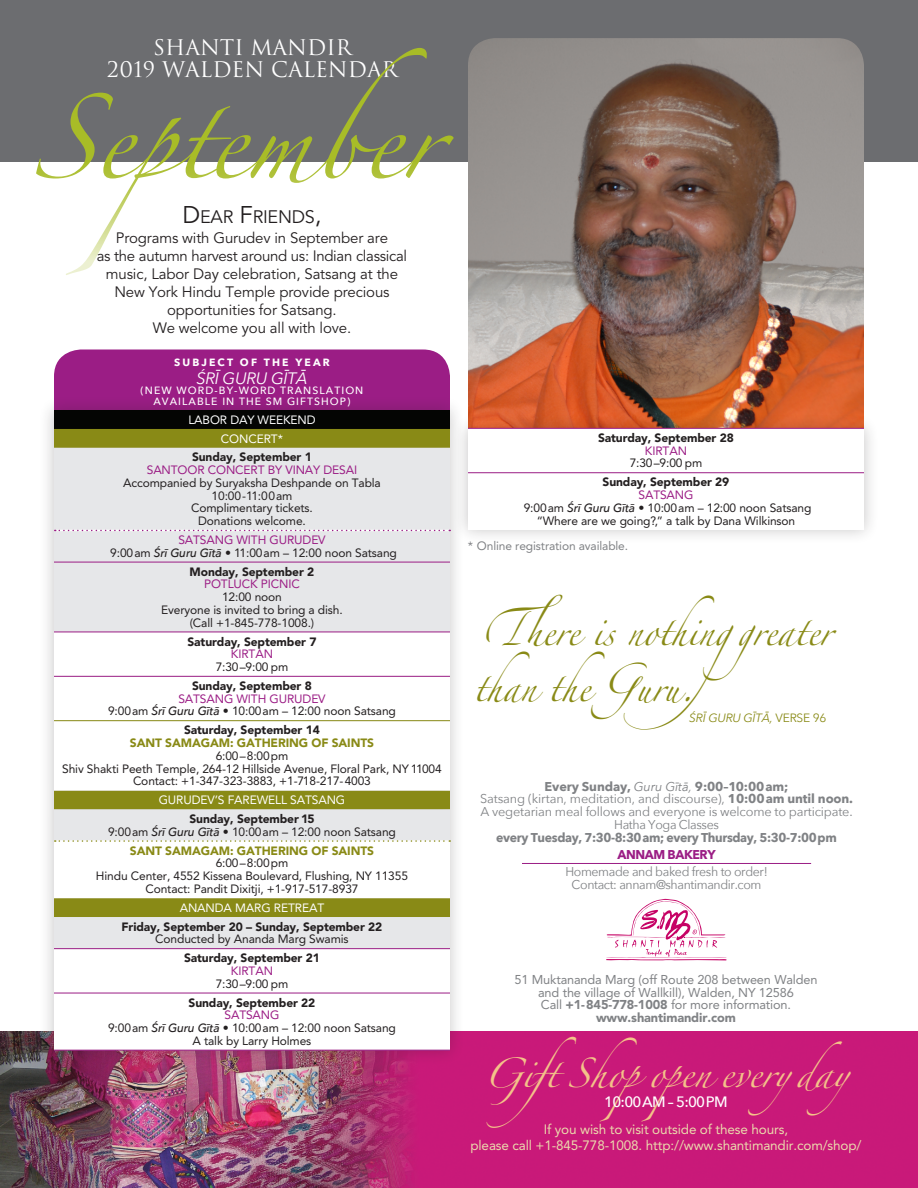
<style>
.page{position:relative;width:918px;height:1188px;background:#fff}
.page>*{position:absolute;margin:0;border:0;box-sizing:border-box;transform-origin:0 0}
.t1{font:76.5px "Zapfino";color:#a8bc27}
.t2{font:27px/55.5px "Zapfino";color:#898a16;scale:.92 1}
.t3{font:27px "Zapfino";letter-spacing:-.01em;color:#f3c289}
.t4{font:21px/22.5px "Trajan";color:#fff;text-align:center}
.t5{font:18px "Avenir";letter-spacing:-.015em;color:#231f20}
.t6{font:italic 16.5px "Avenir Next";letter-spacing:-.02em;color:#fff}
.t7{font:15px/18px "Avenir";letter-spacing:-.01em;color:#231f20;text-align:center}
.t8{font:500 15px "Avenir Next";letter-spacing:-.05em;color:#fff}
.t9{font:13.5px/16.5px "Avenir";letter-spacing:-.01em;color:#ebdaac;text-align:center}
.t10{font:12.75px/12.8px "Avenir Next";letter-spacing:-.015em;color:#808285;text-align:center}
.t11{font:12.75px/12.8px "Avenir";letter-spacing:-.01em;color:#808285;text-align:center}
.t12{font:700 12.75px "Avenir Next";letter-spacing:-.03em;color:#9b1d85}
.t13{font:12px/12.8px "Avenir";letter-spacing:-.01em;color:#231f20;text-align:center}
.t14{font:900 12px "Avenir";letter-spacing:-.01em;color:#231f20}
.t15{font:12px "Avenir";letter-spacing:-.01em;color:#fff}
.t16{font:900 12px "Avenir";letter-spacing:-.01em;color:#898a16}
.t17{font:12px "Avenir";letter-spacing:-.01em;color:#808285}
.t18{font:italic 12px "Avenir Next";letter-spacing:-.02em;color:#898a16}
.t19{font:500 10.5px "Avenir Next";letter-spacing:.1em;color:#fff}
.t20{font:700 10.5px "Avenir Next";letter-spacing:.2em;color:#fff}
.s1{font-size:24px}
.s2{color:#9b1d85}
.s3{font-family:"Avenir Next";font-weight:500;font-style:italic}
.s4{font-style:normal}
.s5{font-weight:700}
.s6{font-style:italic}
.s7{font-weight:900}
</style>
<div class="page">
<img style="left:0;top:1032px;width:918px;height:156px">
<svg style="left:606px;top:899px;width:120px;height:61px"></svg>
<hr style="left:522px;top:863px;width:289px;height:1px;background:#9b1d85">
<div style="left:0;top:0;width:918px;height:162px;background:#6c6d70"></div>
<img style="left:468px;top:38px;width:396px;height:375px">
<div style="left:54px;top:350px;width:396px;height:45px;background:#9b1d85"></div>
<div style="left:39px;top:395px;width:426px;height:671px;background:#231f20;opacity:.25"></div>
<div style="left:54px;top:410px;width:396px;height:19px;background:#040503"></div>
<div style="left:54px;top:429px;width:396px;height:19px;background:#898a16"></div>
<div style="left:54px;top:448px;width:396px;height:184px;background:#e6e7e9"></div>
<svg style="left:54px;top:633px;width:396px;height:43px"></svg>
<svg style="left:54px;top:677px;width:396px;height:373px"></svg>
<svg style="left:54px;top:721px;width:396px;height:177px"></svg>
<hr style="left:54px;top:562px;width:396px;height:1px;background:#9b1d85">
<hr style="left:54px;top:632px;width:396px;height:1px;background:#9b1d85">
<hr style="left:54px;top:676px;width:396px;height:1px;background:#9b1d85">
<hr style="left:54px;top:948px;width:396px;height:1px;background:#9b1d85">
<hr style="left:54px;top:993px;width:396px;height:1px;background:#9b1d85">
<hr style="left:54px;top:1050px;width:396px;height:1px;background:#9b1d85">
<svg style="left:55px;top:530px;width:395px;height:1px"></svg>
<hr style="left:54px;top:720px;width:396px;height:1px;background:#898a16">
<svg style="left:55px;top:840px;width:395px;height:2px"></svg>
<div style="left:453px;top:413px;width:426px;height:132px;background:#231f20;opacity:.25"></div>
<div style="left:468px;top:428px;width:396px;height:45px;background:#fff"></div>
<div style="left:468px;top:473px;width:396px;height:57px;background:#fff"></div>
<hr style="left:468px;top:428px;width:396px;height:1px;background:#9b1d85">
<hr style="left:468px;top:472px;width:396px;height:1px;background:#9b1d85">
<p class="t4" style="left:107px;top:36px;width:292px">SHANTI MANDIR<br>2019 WALDEN CALENDAR</p>
<h1 class="t1" style="left:32px;top:106px;width:409px">September</h1>
<p class="t5" style="left:183px;top:207px;width:140px"><span class="s1">D</span>EAR <span class="s1">F</span>RIENDS<span class="s1">,</span></p>
<p class="t7" style="left:97px;top:229px;width:312px">Programs with Gurudev in September are<br>as the autumn harvest around us: Indian classical music, Labor Day celebration, Satsang at the New York Hindu Temple provide precious opportunities for Satsang.<br>We welcome you all with love.</p>
<p class="t20" style="left:174px;top:353px;width:157px">SUBJECT OF THE YEAR</p>
<p class="t6" style="left:196px;top:364px;width:113px">ŚRĪ GURU GĪTĀ</p>
<p class="t19" style="left:141px;top:382px;width:224px">(NEW WORD-BY-WORD TRANSLATION</p>
<p class="t19" style="left:153px;top:392px;width:199px">AVAILABLE IN THE SM GIFTSHOP)</p>
<p class="t15" style="left:188px;top:413px;width:129px">LABOR DAY WEEKEND</p>
<p class="t15" style="left:221px;top:431px;width:64px">CONCERT*</p>
<p class="t14" style="left:192px;top:450px;width:121px">Sunday, September 1</p>
<p class="t13" style="left:123px;top:464px;width:259px"><span class="s2">SANTOOR CONCERT BY VINAY DESAI<br></span>Accompanied by Suryaksha Deshpande on Tabla<br>10:00-11:00am<br>Complimentary tickets.<br>Donations welcome.</p>
<p class="t13" style="left:110px;top:534px;width:288px"><span class="s2">SATSANG WITH GURUDEV<br></span>9:00am <span class="s3">Śrī Guru Gītā</span> • 11:00am – 12:00 noon Satsang</p>
<p class="t14" style="left:190px;top:564px;width:126px">Monday, September 2</p>
<p class="t13" style="left:161px;top:578px;width:183px"><span class="s2">POTLUCK PICNIC<br></span>12:00 noon<br>Everyone is invited to bring a dish. (Call +1-845-778-1008.)</p>
<p class="t14" style="left:188px;top:634px;width:130px">Saturday, September 7</p>
<p class="t13" style="left:216px;top:648px;width:74px"><span class="s2">KIRTAN<br></span>7:30–9:00 pm</p>
<p class="t14" style="left:192px;top:679px;width:121px">Sunday, September 8</p>
<p class="t13" style="left:108px;top:692px;width:289px"><span class="s2">SATSANG WITH GURUDEV<br></span>9:00am <span class="s3">Śrī Guru Gītā</span> • 10:00am – 12:00 noon Satsang</p>
<p class="t14" style="left:184px;top:723px;width:137px">Saturday, September 14</p>
<p class="t16" style="left:130px;top:736px;width:246px">SANT SAMAGAM: GATHERING OF SAINTS</p>
<p class="t13" style="left:62px;top:749px;width:381px">6:00–8:00pm<br>Shiv Shakti Peeth Temple, 264-12 Hillside Avenue, Floral Park, NY 11004</p>
<p class="t13" style="left:133px;top:775px;width:239px">Contact: +1-347-323-3883, +1-718-217-4003</p>
<p class="t15" style="left:159px;top:793px;width:188px">GURUDEV’S FAREWELL SATSANG</p>
<p class="t14" style="left:190px;top:812px;width:126px">Sunday, September 15</p>
<p class="t13" style="left:108px;top:825px;width:289px">9:00am <span class="s3">Śrī Guru Gītā</span> • 10:00am – 12:00 noon Satsang</p>
<p class="t16" style="left:130px;top:843px;width:246px">SANT SAMAGAM: GATHERING OF SAINTS</p>
<p class="t13" style="left:96px;top:857px;width:314px">6:00–8:00pm<br>Hindu Center, 4552 Kissena Boulevard, Flushing, NY 11355</p>
<p class="t13" style="left:145px;top:882px;width:215px">Contact: Pandit Dixitji, +1-917-517-8937</p>
<p class="t15" style="left:180px;top:901px;width:146px">ANANDA MARG RETREAT</p>
<p class="t14" style="left:122px;top:919px;width:262px">Friday, September 20 – Sunday, September 22</p>
<p class="t13" style="left:155px;top:933px;width:195px">Conducted by Ananda Marg Swamis</p>
<p class="t14" style="left:184px;top:951px;width:137px">Saturday, September 21</p>
<p class="t13" style="left:216px;top:965px;width:74px"><span class="s2">KIRTAN<br></span>7:30–9:00 pm</p>
<p class="t14" style="left:189px;top:995px;width:128px">Sunday, September 22</p>
<p class="t13" style="left:108px;top:1009px;width:289px"><span class="s2">SATSANG<br></span>9:00am <span class="s3">Śrī Guru Gītā</span> • 10:00am – 12:00 noon Satsang</p>
<p class="t13" style="left:193px;top:1034px;width:120px">A talk by Larry Holmes</p>
<p class="t14" style="left:598px;top:431px;width:137px">Saturday, September 28</p>
<p class="t13" style="left:630px;top:444px;width:74px"><span class="s2">KIRTAN<br></span>7:30–9:00 pm</p>
<p class="t14" style="left:603px;top:475px;width:128px">Sunday, September 29</p>
<p class="t13" style="left:524px;top:489px;width:289px"><span class="s2">SATSANG<br></span>9:00am <span class="s3">Śrī Guru Gītā</span> • 10:00am – 12:00 noon Satsang</p>
<p class="t13" style="left:537px;top:514px;width:260px">“Where are we going?,” a talk by Dana Wilkinson</p>
<p class="t17" style="left:468px;top:539px;width:162px">* Online registration available.</p>
<p class="t2" style="left:474px;top:608px;width:391px;text-indent:69px">ere is nothin greater than the</p>
<p class="t2" style="left:636px;top:663px;width:65px">uru.</p>
<p class="t18" style="left:689px;top:707px;width:139px">ŚRĪ GURU GĪTĀ, <span class="s4">VERSE 96</span></p>
<p class="t10" style="left:480px;top:779px;width:375px"><span class="s5">Every Sunday,</span> <span class="s6">Guru Gītā,</span> <span class="s5">9:00–10:00am;<br></span>Satsang (kirtan, meditation, and discourse), <span class="s5">10:00am until noon.<br></span>A vegetarian meal follows and everyone is welcome to participate.<br>Hatha Yoga Classes<br><span class="s5">every Tuesday, 7:30-8:30am; every Thursday, 5:30-7:00pm</span></p>
<p class="t12" style="left:617px;top:843px;width:100px">ANNAM BAKERY</p>
<p class="t10" style="left:565px;top:865px;width:204px">Homemade and baked fresh to order!<br>Contact: annam@shantimandir.com</p>
<p class="t11" style="left:514px;top:973px;width:305px">51 Muktananda Marg (off Route 208 between Walden and the village of Wallkill), Walden, NY 12586<br>Call <span class="s7">+1-845-778-1008</span> for more information. <span class="s7">www.shantimandir.com</span></p>
<p class="t3" style="left:484px;top:1062px;width:395px">Gift Shopopen everyday</p>
<p class="t8" style="left:604px;top:1089px;width:125px">10:00AM – 5:00PM</p>
<p class="t9" style="left:470px;top:1121px;width:393px">If you wish to visit outside of these hours,<br>please call +1-845-778-1008. http://www.shantimandir.com/shop/</p>
</div>
